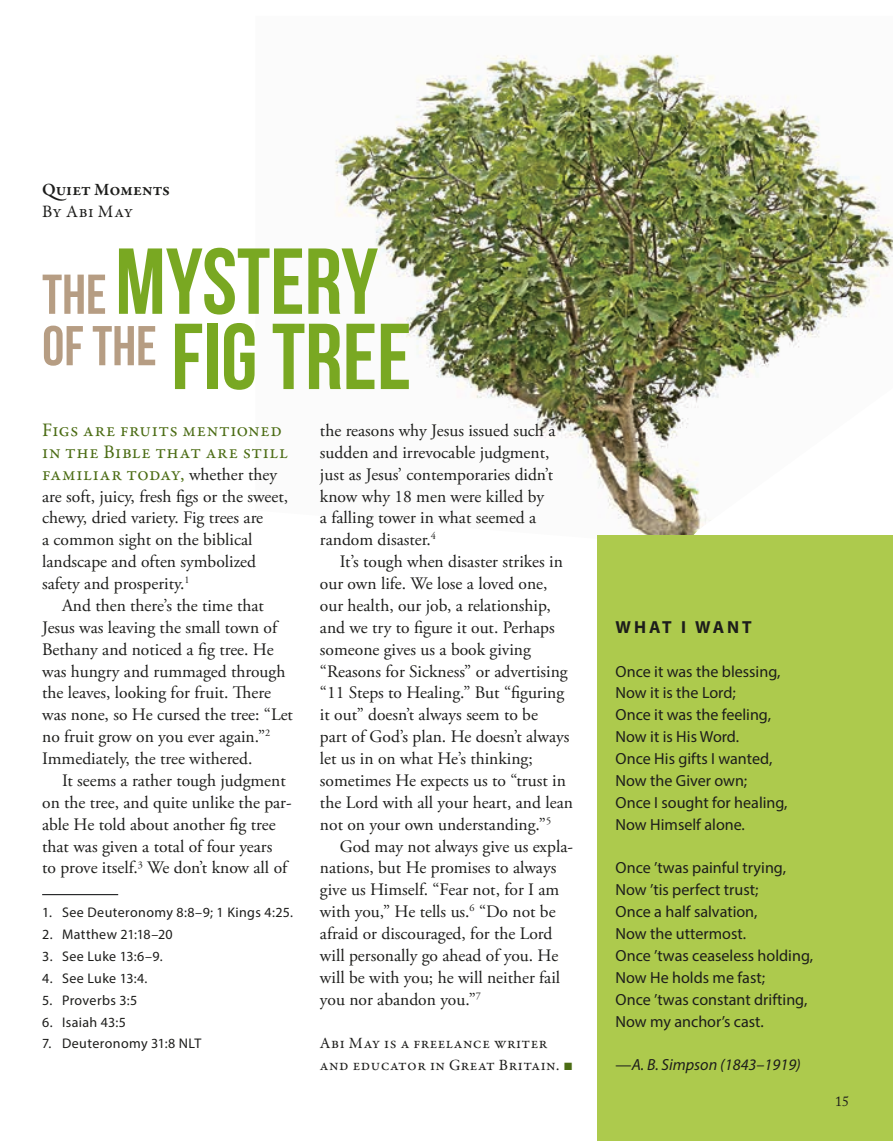
<style>
.page{position:relative;width:893px;height:1141px;background:#fff}
.page>*{position:absolute;margin:0;border:0;box-sizing:border-box;transform-origin:0 0}
.t1{font:93.27px/75.2px "Bebas Neue";color:#79a822}
.t2{font:19.25px/21.9px "Garamond Premr Pro";letter-spacing:.03em;color:#4b6c14}
.t3{font:17.5px/21.9px "Adobe Garamond Pro";color:#1d1d1b}
.t4{font:600 17.5px "Garamond Premr Pro";letter-spacing:-.005em;color:#1d1d1b}
.t5{font:700 17.5px "Myriad Pro";letter-spacing:.17em;color:#1d1d1b}
.t6{font:17.5px "Garamond Premr Pro";letter-spacing:.03em;color:#1d1d1b}
.t7{font:16.1px/21.9px "Myriad Pro";color:#1d1d1b}
.t8{font:italic 16.1px "Myriad Pro";color:#1d1d1b}
.t9{font:15.75px/21.9px "Garamond Premr Pro";letter-spacing:.03em;color:#1d1d1b}
.t10{font:14px "Myriad Pro";letter-spacing:.025em;color:#1d1d1b}
.t11{font:14px "Adobe Caslon Pro";color:#1d1d1b}
.s1{font-size:56px;color:#b69d83}
.s2{font-family:"Adobe Garamond Pro";font-size:17.5px;color:#1d1d1b}
.s3{font-family:"Arial";color:#4b6c14}
.s4{font-style:normal}
</style>
<div class="page">
<img style="left:335px;top:54px;width:558px;height:558px">
<div style="left:598px;top:536px;width:295px;height:605px;background:#adca4d"></div>
<hr style="left:42px;top:894px;width:76px;height:1px;background:#010203">
<p class="t4" style="left:42px;top:179px;width:129px">Quiet Moments</p>
<p class="t6" style="left:42px;top:201px;width:92px">By Abi May</p>
<h1 class="t1" style="left:42px;top:243px;width:371px"><span class="s1">THE</span> MYSTERY<br><sup>OF</sup> <sup>THE</sup> FIG TREE</h1>
<p class="t2" style="left:42px;top:419px;width:247px">Figs are fruits mentioned in the Bible that are still familiar today, <span class="s2">whether they</span></p>
<p class="t3" style="left:42px;top:486px;width:247px">are soft, juicy, fresh figs or the sweet, chewy, dried variety. Fig trees are<br>a common sight on the biblical landscape and often symbolized safety and prosperity.<sup>1</sup></p>
<p class="t3" style="left:42px;top:595px;width:252px;text-indent:20px">And then there’s the time that Jesus was leaving the small town of Bethany and noticed a fig tree. He was hungry and rummaged through the leaves, looking for fruit. There was none, so He cursed the tree: “Let no fruit grow on you ever again.”<sup>2<br></sup>Immediately, the tree withered.</p>
<p class="t3" style="left:42px;top:770px;width:251px;text-indent:20px">It seems a rather tough judgment on the tree, and quite unlike the par&shy;able He told about another fig tree that was given a total of four years<br>to prove itself.<sup>3</sup> We don’t know all of</p>
<p class="t10" style="left:42px;top:904px;width:253px">1. See Deuteronomy 8:8–9; 1 Kings 4:25.</p>
<p class="t10" style="left:42px;top:926px;width:132px">2. Matthew 21:18–20</p>
<p class="t10" style="left:42px;top:948px;width:122px">3. See Luke 13:6–9.</p>
<p class="t10" style="left:42px;top:969px;width:107px">4. See Luke 13:4.</p>
<p class="t10" style="left:42px;top:991px;width:97px">5. Proverbs 3:5</p>
<p class="t10" style="left:42px;top:1013px;width:85px">6. Isaiah 43:5</p>
<p class="t10" style="left:42px;top:1035px;width:161px">7. Deuteronomy 31:8 NLT</p>
<p class="t3" style="left:320px;top:420px;width:237px">the reasons why Jesus issued such a sudden and irrevocable judgment, just as Jesus’ contemporaries didn’t know why 18 men were killed by a falling tower in what seemed a random disaster.<sup>4</sup></p>
<p class="t3" style="left:320px;top:551px;width:254px;text-indent:20px">It’s tough when disaster strikes in our own life. We lose a loved one, our health, our job, a relationship, and we try to figure it out. Perhaps someone gives us a book giving “Reasons for Sickness” or advertising “11 Steps to Healing.” But “figuring it out” doesn’t always seem to be<br>part of God’s plan. He doesn’t always let us in on what He’s thinking; sometimes He expects us to “trust in the Lord with all your heart, and lean not on your own understanding.”<sup>5</sup></p>
<p class="t3" style="left:320px;top:836px;width:255px;text-indent:20px">God may not always give us expla&shy;nations, but He promises to always give us Himself. “Fear not, for I am with you,” He tells us.<sup>6</sup> “Do not be afraid or discouraged, for the Lord will personally go ahead of you. He will be with you; he will neither fail you nor abandon you.”<sup>7</sup></p>
<p class="t9" style="left:320px;top:1033px;width:255px">Abi May is a freelance writer and educator in Great Britain. <span class="s3">■</span></p>
<p class="t5" style="left:616px;top:615px;width:138px">WHAT I WANT</p>
<p class="t7" style="left:616px;top:660px;width:173px">Once it was the blessing,<br>Now it is the Lord;<br>Once it was the feeling,<br>Now it is His Word.<br>Once His gifts I wanted,<br>Now the Giver own;<br>Once I sought for healing,<br>Now Himself alone.</p>
<p class="t7" style="left:616px;top:857px;width:199px">Once ’twas painful trying,<br>Now ’tis perfect trust;<br>Once a half salvation,<br>Now the uttermost.<br>Once ’twas ceaseless holding,<br>Now He holds me fast;<br>Once ’twas constant drifting,<br>Now my anchor’s cast.</p>
<p class="t8" style="left:616px;top:1055px;width:187px"><span class="s4">—</span>A. B. Simpson (1843–1919)</p>
<p class="t11" style="left:835px;top:1093px;width:15px">15</p>
</div>
